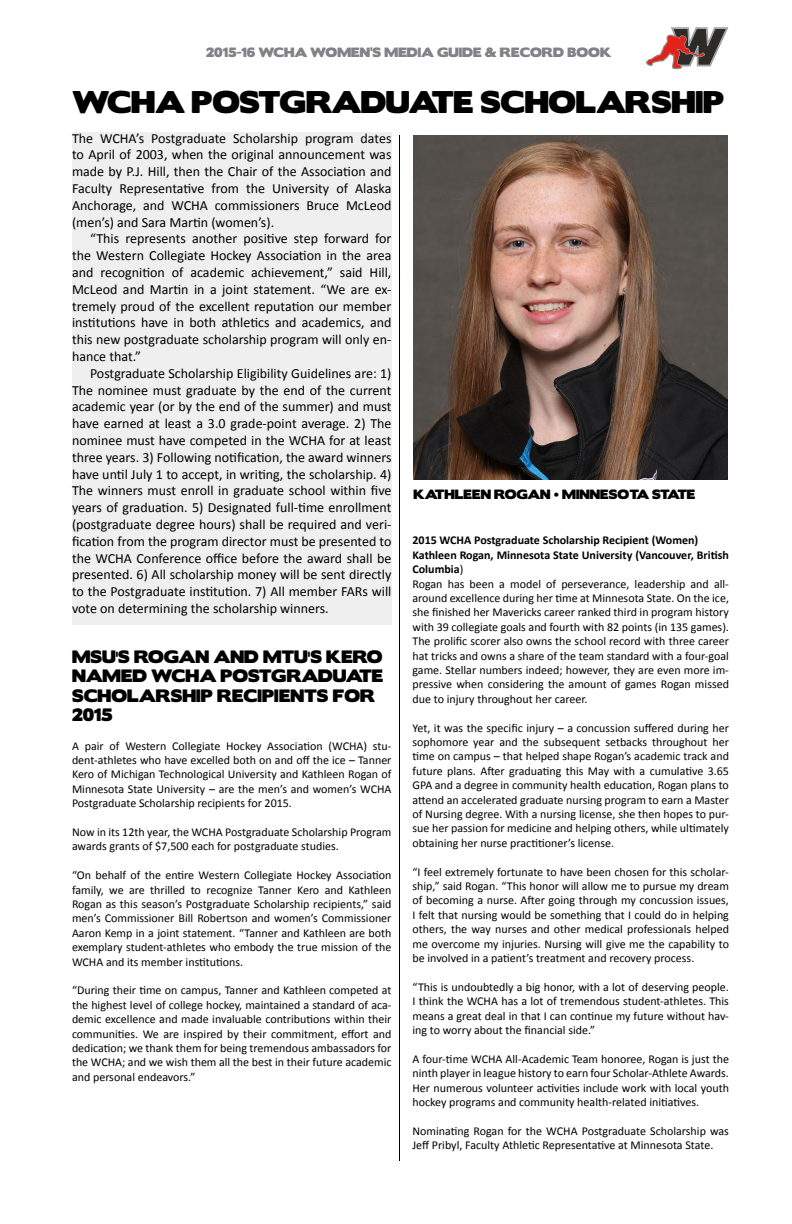
<style>
.page{position:relative;width:792px;height:1224px;background:#fff}
.page>*{position:absolute;margin:0;border:0;box-sizing:border-box;transform-origin:0 0}
.t1{font:28px "Boris Black Bloxx";letter-spacing:-.01em;color:#000}
.t2{font:16px/19.2px "Boris Black Bloxx";color:#000}
.t3{font:14px/16.8px "Calibri";color:#000;text-align:justify}
.t4{font:12px/14.4px "Calibri";color:#000;text-align:justify}
.t5{font:12px "Boris Black Bloxx";color:#808285}
.t6{font:12px "Boris Black Bloxx";color:#000}
.s1{font-weight:700}
</style>
<div class="page">
<svg style="left:646px;top:27px;width:82px;height:42px"></svg>
<img style="left:414px;top:135px;width:314px;height:345px">
<hr style="left:399px;top:135px;width:1px;height:1026px;background:#000">
<div style="left:72px;top:132px;width:320px;height:493px;background:#efeff0"></div>
<p class="t5" style="left:206px;top:43px;width:407px">2015-16 WCHA WOMEN’S MEDIA GUIDE &amp; RECORD BOOK</p>
<h1 class="t1" style="left:72px;top:81px;width:654px">WCHA POSTGRADUATE SCHOLARSHIP</h1>
<p class="t3" style="left:72px;top:130px;width:321px">The WCHA’s Postgraduate Scholarship program dates to April of 2003, when the original announcement was made by P.J. Hill, then the Chair of the Association and Faculty Representative from the University of Alaska Anchorage, and WCHA commissioners Bruce McLeod (men’s) and Sara Martin (women’s).</p>
<p class="t3" style="left:72px;top:230px;width:321px;text-indent:18px">“This represents another positive step forward for the Western Collegiate Hockey Association in the area and recognition of academic achievement,” said Hill, McLeod and Martin in a joint statement. “We are ex&shy;tremely proud of the excellent reputation our member institutions have in both athletics and academics, and this new postgraduate scholarship program will only en&shy;hance that.”</p>
<p class="t3" style="left:72px;top:365px;width:321px;text-indent:18px">Postgraduate Scholarship Eligibility Guidelines are: 1)<br>The nominee must graduate by the end of the current academic year (or by the end of the summer) and must have earned at least a 3.0 grade-point average. 2) The nominee must have competed in the WCHA for at least three years. 3) Following notification, the award winners have until July 1 to accept, in writing, the scholarship. 4)<br>The winners must enroll in graduate school within five years of graduation. 5) Designated full-time enrollment (postgraduate degree hours) shall be required and veri&shy;fication from the program director must be presented to the WCHA Conference office before the award shall be presented. 6) All scholarship money will be sent directly to the Postgraduate institution. 7) All member FARs will vote on determining the scholarship winners.</p>
<p class="t6" style="left:414px;top:485px;width:283px">KATHLEEN ROGAN • MINNESOTA STATE</p>
<p class="t4" style="left:412px;top:533px;width:318px;text-align:left"><span class="s1">2015 WCHA Postgraduate Scholarship Recipient (Women)<br>Kathleen Rogan, Minnesota State University (Vancouver, British Columbia</span>)<br>Rogan has been a model of perseverance, leadership and all&shy;around excellence during her time at Minnesota State. On the ice, she finished her Mavericks career ranked third in program history with 39 collegiate goals and fourth with 82 points (in 135 games).<br>The prolific scorer also owns the school record with three career hat tricks and owns a share of the team standard with a four-goal game. Stellar numbers indeed; however, they are even more im&shy;pressive when considering the amount of games Rogan missed due to injury throughout her career.</p>
<p class="t4" style="left:412px;top:720px;width:318px">Yet, it was the specific injury – a concussion suffered during her sophomore year and the subsequent setbacks throughout her time on campus – that helped shape Rogan’s academic track and future plans. After graduating this May with a cumulative 3.65<br>GPA and a degree in community health education, Rogan plans to attend an accelerated graduate nursing program to earn a Master of Nursing degree. With a nursing license, she then hopes to pur&shy;sue her passion for medicine and helping others, while ultimately obtaining her nurse practitioner’s license.</p>
<p class="t4" style="left:412px;top:864px;width:318px">“I feel extremely fortunate to have been chosen for this scholar&shy;ship,” said Rogan. “This honor will allow me to pursue my dream of becoming a nurse. After going through my concussion issues, I felt that nursing would be something that I could do in helping others, the way nurses and other medical professionals helped me overcome my injuries. Nursing will give me the capability to be involved in a patient’s treatment and recovery process.</p>
<p class="t4" style="left:412px;top:980px;width:318px">“This is undoubtedly a big honor, with a lot of deserving people.<br>I think the WCHA has a lot of tremendous student-athletes. This means a great deal in that I can continue my future without hav&shy;ing to worry about the financial side.”</p>
<p class="t4" style="left:412px;top:1052px;width:318px">A four-time WCHA All-Academic Team honoree, Rogan is just the ninth player in league history to earn four Scholar-Athlete Awards.<br>Her numerous volunteer activities include work with local youth hockey programs and community health-related initiatives.</p>
<p class="t4" style="left:412px;top:1124px;width:318px">Nominating Rogan for the WCHA Postgraduate Scholarship was<br>Jeff Pribyl, Faculty Athletic Representative at Minnesota State.</p>
<h2 class="t2" style="left:72px;top:648px;width:313px">MSU'S ROGAN AND MTU'S KERO<br>NAMED WCHA POSTGRADUATE<br>SCHOLARSHIP RECIPIENTS FOR<br>2015</h2>
<p class="t4" style="left:72px;top:738px;width:321px">A pair of Western Collegiate Hockey Association (WCHA) stu&shy;dent-athletes who have excelled both on and off the ice – Tanner Kero of Michigan Technological University and Kathleen Rogan of Minnesota State University – are the men’s and women’s WCHA Postgraduate Scholarship recipients for 2015.</p>
<p class="t4" style="left:72px;top:825px;width:321px">Now in its 12th year, the WCHA Postgraduate Scholarship Program awards grants of $7,500 each for postgraduate studies.</p>
<p class="t4" style="left:72px;top:868px;width:321px">“On behalf of the entire Western Collegiate Hockey Association family, we are thrilled to recognize Tanner Kero and Kathleen Rogan as this season’s Postgraduate Scholarship recipients,” said men’s Commissioner Bill Robertson and women’s Commissioner Aaron Kemp in a joint statement. “Tanner and Kathleen are both exemplary student-athletes who embody the true mission of the WCHA and its member institutions.</p>
<p class="t4" style="left:72px;top:983px;width:321px">“During their time on campus, Tanner and Kathleen competed at the highest level of college hockey, maintained a standard of aca&shy;demic excellence and made invaluable contributions within their communities. We are inspired by their commitment, effort and dedication; we thank them for being tremendous ambassadors for the WCHA; and we wish them all the best in their future academic and personal endeavors.”</p>
</div>
